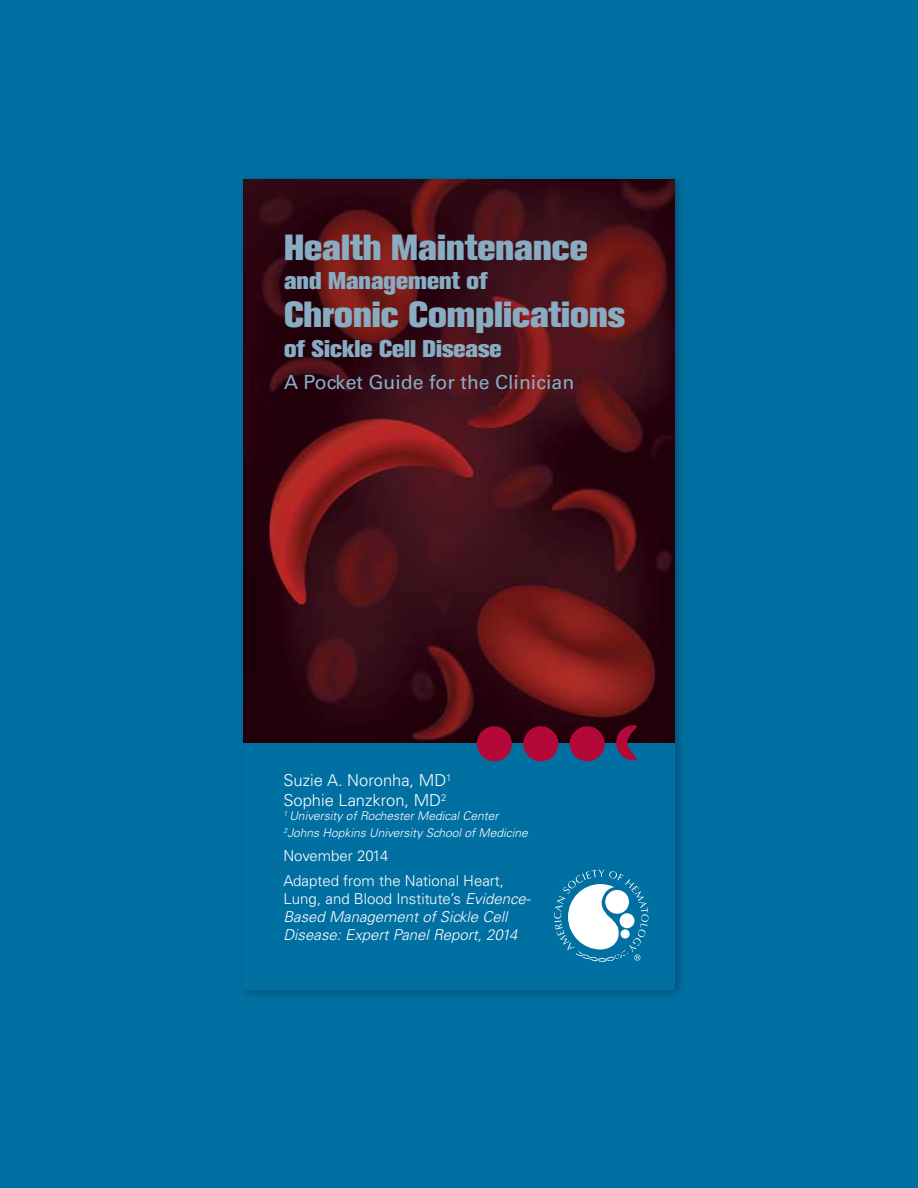
<style>
.page{position:relative;width:918px;height:1188px;background:#006fa1}
.page>*{position:absolute;margin:0;border:0;box-sizing:border-box;transform-origin:0 0}
.t1{font:800 36px "Akzidenz Grotesk BE";color:#88adc3}
.t2{font:800 24px "Akzidenz Grotesk BE";color:#88adc3}
.t3{font:19.5px "Univers";color:#88adc3}
.t4{font:300 16.5px/19.8px "Univers";color:#fff}
.t5{font:italic 300 15px/18px "Univers";color:#fff}
.t6{font:300 15px/24.8px "Univers";color:#fff}
.t7{font:italic 300 12px/16.2px "Univers";color:#fff}
.s1{font-style:normal}
</style>
<div class="page">
<div style="left:238px;top:174px;width:449px;height:826px;background:#000;opacity:.25"></div>
<img style="left:243px;top:179px;width:432px;height:564px">
<div style="left:243px;top:743px;width:432px;height:246px;background:#006fa1"></div>
<svg style="left:554px;top:870px;width:95px;height:92px"></svg>
<div style="left:477px;top:726px;width:35px;height:35px;background:#b30838;border-radius:50%"></div>
<div style="left:523px;top:726px;width:35px;height:35px;background:#b30838;border-radius:50%"></div>
<div style="left:570px;top:726px;width:35px;height:35px;background:#b30838;border-radius:50%"></div>
<svg style="left:616px;top:725px;width:27px;height:35px"></svg>
<h1 class="t1" style="left:284px;top:227px;width:305px">Health Maintenance</h1>
<h2 class="t2" style="left:284px;top:267px;width:205px">and Management of</h2>
<h1 class="t1" style="left:284px;top:293px;width:342px">Chronic Complications</h1>
<h2 class="t2" style="left:284px;top:334px;width:219px">of Sickle Cell Disease</h2>
<h3 class="t3" style="left:284px;top:370px;width:292px">A Pocket Guide for the Clinician</h3>
<p class="t4" style="left:284px;top:770px;width:170px">Suzie A. Noronha, MD<sup>1<br></sup>Sophie Lanzkron, MD<sup>2</sup></p>
<p class="t7" style="left:284px;top:808px;width:246px"><sup>1</sup> University of Rochester Medical Center<br><sup>2</sup>Johns Hopkins University School of Medicine</p>
<p class="t6" style="left:284px;top:844px;width:222px">November 2014<br>Adapted from the National Heart,</p>
<p class="t5" style="left:284px;top:890px;width:249px"><span class="s1">Lung, and Blood Institute’s</span> Evidence-<br>Based Management of Sickle Cell<br>Disease: Expert Panel Report, 2014</p>
</div>
